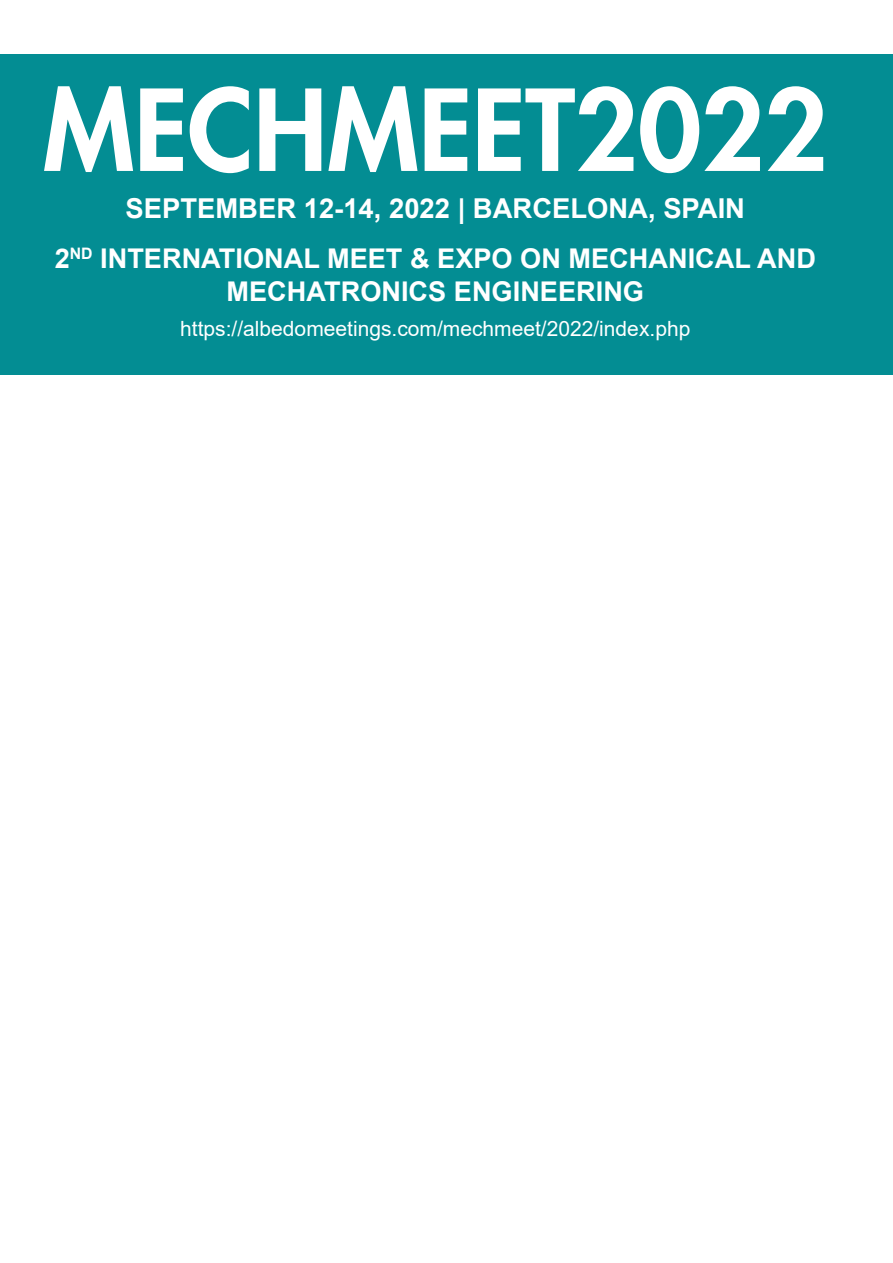
<style>
.page{position:relative;width:893px;height:1263px;background:#fff}
.page>*{position:absolute;margin:0;border:0;box-sizing:border-box;transform-origin:0 0}
.t1{font:800 109.35px "Futura";color:#fff}
.t2{font:700 27.45px "Arial";color:#fff}
.t3{font:700 27.15px/32.5px "Arial";color:#fff;text-align:center}
.t4{font:21px "Arial";color:#fff}
</style>
<div class="page">
<div style="left:0;top:54px;width:893px;height:320px;background:#038d93"></div>
<h1 class="t1" style="left:43px;top:61px;width:786px">MECHMEET2022</h1>
<p class="t2" style="left:126px;top:189px;width:621px">SEPTEMBER 12-14, 2022 | BARCELONA, SPAIN</p>
<p class="t3" style="left:55px;top:243px;width:763px">2<sup>ND</sup> INTERNATIONAL MEET &amp; EXPO ON MECHANICAL AND<br>MECHATRONICS ENGINEERING</p>
<p class="t4" style="left:180px;top:314px;width:512px">https://albedomeetings.com/mechmeet/2022/index.php</p>
</div>
